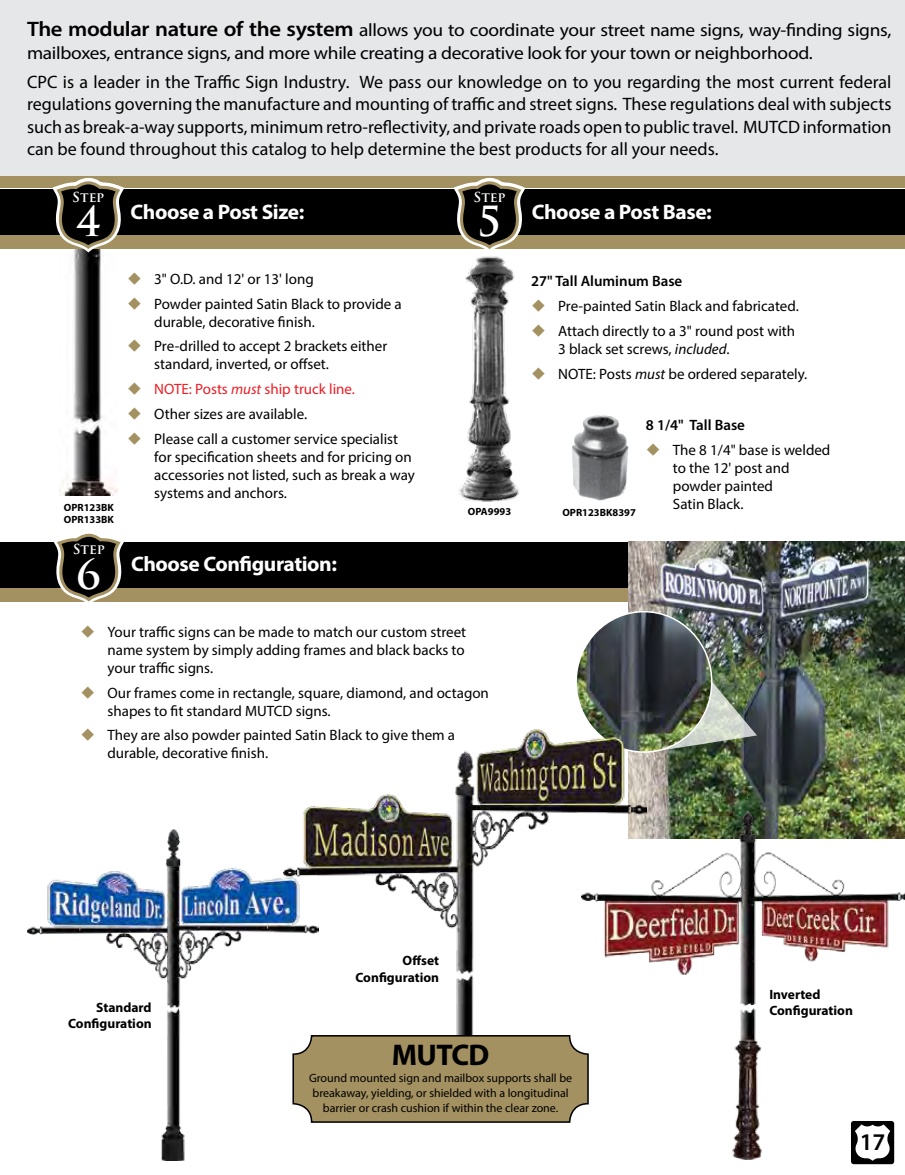
<style>
.page{position:relative;width:905px;height:1175px;background:#fff}
.page>*{position:absolute;margin:0;border:0;box-sizing:border-box;transform-origin:0 0}
.t1{font:700 40.5px "Trajan Pro";color:#fff}
.t2{font:700 30px "Myriad Pro";letter-spacing:-.02em;color:#000}
.t3{font:600 24px "Myriad Pro";color:#000}
.t4{font:700 21px "Myriad Pro";letter-spacing:-.02em;color:#fff}
.t5{font:18px/22.5px "Myriad Pro";letter-spacing:-.015em;color:#000;text-align:justify}
.t6{font:18px/22.5px "Myriad Pro";letter-spacing:-.015em;color:#000;scale:1.08 1}
.t7{font:15px/18px "Myriad Pro";color:#000}
.t8{font:600 15px "Myriad Pro";color:#000}
.t9{font:700 13.5px/16.5px "Myriad Pro";color:#000;text-align:right}
.t10{font:700 13.5px "Trajan Pro";color:#fff}
.t11{font:12px/15px "Myriad Pro";color:#000;text-align:center}
.t12{font:700 10.5px/12px "Myriad Pro";color:#000}
.s1{font-weight:600;font-size:21px}
.s2{color:#ed1d24}
.s3{font-style:italic;color:#ed1d24}
.s4{font-style:italic}
</style>
<div class="page">
<svg style="left:851px;top:1159px;width:43px;height:5px"></svg>
<div style="left:0;top:0;width:904px;height:176px;background:#e6e7e8"></div>
<div style="left:0;top:176px;width:904px;height:12px;background:#a39161"></div>
<div style="left:0;top:542px;width:690px;height:46px;background:#000"></div>
<div style="left:0;top:588px;width:690px;height:13px;background:#a39161"></div>
<img style="left:629px;top:542px;width:275px;height:269px">
<img style="left:646px;top:811px;width:258px;height:348px">
<img style="left:28px;top:830px;width:290px;height:330px">
<img style="left:649px;top:609px;width:108px;height:143px">
<img style="left:578px;top:611px;width:133px;height:141px">
<div style="left:0;top:189px;width:904px;height:47px;background:#000"></div>
<div style="left:0;top:235px;width:904px;height:14px;background:#a39161"></div>
<svg style="left:50px;top:177px;width:78px;height:983px"></svg>
<svg style="left:56px;top:179px;width:65px;height:353px"></svg>
<img style="left:572px;top:415px;width:57px;height:86px">
<svg style="left:457px;top:179px;width:65px;height:423px"></svg>
<img style="left:457px;top:250px;width:65px;height:256px">
<img style="left:284px;top:728px;width:362px;height:378px">
<div style="left:293px;top:1035px;width:295px;height:87px;background:#a39161;border-radius:18px"></div>
<div style="left:292px;top:1035px;width:296px;height:87px;border:2px solid #000;border-radius:18px"></div>
<svg style="left:56px;top:532px;width:65px;height:628px"></svg>
<p class="t6" style="left:27px;top:18px;width:801px"><span class="s1">The modular nature of the system</span> allows you to coordinate your street name signs, way-finding signs, mailboxes, entrance signs, and more while creating a decorative look for your town or neighborhood.</p>
<p class="t5" style="left:27px;top:70px;width:866px">CPC is a leader in the Traffic Sign Industry. We pass our knowledge on to you regarding the most current federal regulations governing the manufacture and mounting of traffic and street signs. These regulations deal with subjects such as break-a-way supports, minimum retro-reflectivity, and private roads open to public travel. MUTCD information can be found throughout this catalog to help determine the best products for all your needs.</p>
<p class="t10" style="left:72px;top:188px;width:33px">STEP</p>
<h1 class="t1" style="left:76px;top:196px;width:26px">4</h1>
<p class="t12" style="left:64px;top:501px;width:52px">OPR123BK<br>OPR133BK</p>
<p class="t10" style="left:73px;top:541px;width:33px">STEP</p>
<h1 class="t1" style="left:77px;top:549px;width:26px">6</h1>
<h3 class="t4" style="left:131px;top:198px;width:175px">Choose a Post Size:</h3>
<p class="t7" style="left:154px;top:266px;width:249px;line-height:24.8px">3" O.D. and 12' or 13' long<br>Powder painted Satin Black to provide a</p>
<p class="t7" style="left:154px;top:309px;width:235px;line-height:24.8px">durable, decorative finish.<br>Pre-drilled to accept 2 brackets either</p>
<p class="t7" style="left:154px;top:352px;width:245px;line-height:24.8px">standard, inverted, or offset.<br><span class="s2">NOTE: Posts</span> <span class="s3">must</span> <span class="s2">ship truck line.<br></span>Other sizes are available.<br>Please call a customer service specialist</p>
<p class="t7" style="left:154px;top:447px;width:262px">for specification sheets and for pricing on accessories not listed, such as break a way systems and anchors.</p>
<h3 class="t4" style="left:131px;top:550px;width:207px">Choose Configuration:</h3>
<p class="t10" style="left:473px;top:188px;width:33px">STEP</p>
<h1 class="t1" style="left:477px;top:196px;width:26px">5</h1>
<h3 class="t4" style="left:531px;top:198px;width:182px">Choose a Post Base:</h3>
<p class="t8" style="left:531px;top:272px;width:153px">27" Tall Aluminum Base</p>
<p class="t7" style="left:558px;top:293px;width:242px;line-height:24.8px">Pre-painted Satin Black and fabricated.<br>Attach directly to a 3" round post with</p>
<p class="t7" style="left:558px;top:336px;width:251px;line-height:24.8px">3 black set screws, <span class="s4">included</span>.<br>NOTE: Posts <span class="s4">must</span> be ordered separately.</p>
<p class="t12" style="left:468px;top:505px;width:45px">OPA9993</p>
<p class="t12" style="left:562px;top:506px;width:75px">OPR123BK8397</p>
<p class="t8" style="left:646px;top:416px;width:101px">8 1/4" Tall Base</p>
<p class="t7" style="left:673px;top:441px;width:159px">The 8 1/4" base is welded to the 12' post and powder painted<br>Satin Black.</p>
<p class="t7" style="left:107px;top:622px;width:360px;text-align:justify">Your traffic signs can be made to match our custom street name system by simply adding frames and black backs to your traffic signs.</p>
<p class="t7" style="left:107px;top:683px;width:383px">Our frames come in rectangle, square, diamond, and octagon shapes to fit standard MUTCD signs.</p>
<p class="t7" style="left:107px;top:726px;width:349px">They are also powder painted Satin Black to give them a durable, decorative finish.</p>
<p class="t9" style="left:68px;top:998px;width:85px">Standard<br>Configuration</p>
<p class="t9" style="left:355px;top:952px;width:85px">Offset<br>Configuration</p>
<h2 class="t2" style="left:392px;top:1034px;width:99px">MUTCD</h2>
<p class="t11" style="left:309px;top:1070px;width:265px">Ground mounted sign and mailbox supports shall be breakaway, yielding, or shielded with a longitudinal barrier or crash cushion if within the clear zone.</p>
<p class="t9" style="left:769px;top:985px;width:85px;text-align:left">Inverted<br>Configuration</p>
<h3 class="t3" style="left:859px;top:1126px;width:27px">17</h3>
</div>
